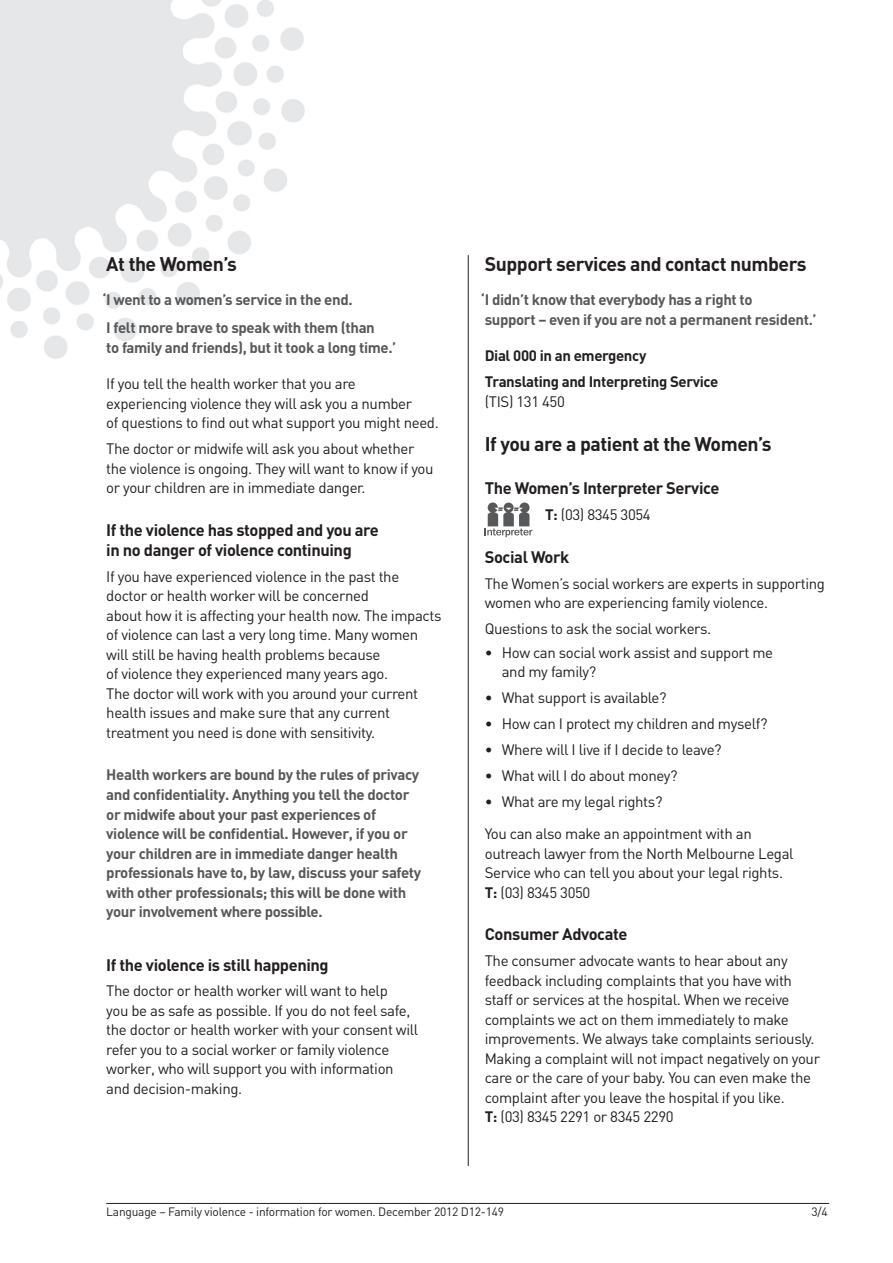
<style>
.page{position:relative;width:893px;height:1263px;background:#fff}
.page>*{position:absolute;margin:0;border:0;box-sizing:border-box;transform-origin:0 0}
.t1{font:700 19.5px "DIN";letter-spacing:-.025em;color:#231f20}
.t2{font:700 16.5px/19.5px "DIN";letter-spacing:-.025em;color:#231f20}
.t3{font:15px/19.5px "DIN";letter-spacing:-.025em;color:#231f20}
.t4{font:700 15px/19.5px "DIN";letter-spacing:-.025em;color:#57585a}
.t5{font:700 15px/25.8px "DIN";letter-spacing:-.025em;color:#231f20}
.t6{font:12px "DIN";letter-spacing:-.02em;color:#231f20}
.s1{font-weight:700}
</style>
<div class="page">
<hr style="left:106px;top:1203px;width:723px;height:1px;background:#231f20">
<img style="left:0;top:0;width:304px;height:359px">
<hr style="left:468px;top:255px;width:1px;height:911px;background:#231f20">
<svg style="left:485px;top:502px;width:47px;height:35px"></svg>
<h1 class="t1" style="left:106px;top:251px;width:132px">At the Women’s</h1>
<p class="t4" style="left:102px;top:285px;width:274px;line-height:28px">‘I went to a women’s service in the end.<br>I felt more brave to speak with them (than</p>
<p class="t4" style="left:106px;top:337px;width:292px">to family and friends), but it took a long time.’</p>
<p class="t3" style="left:106px;top:374px;width:334px">If you tell the health worker that you are experiencing violence they will ask you a number<br>of questions to find out what support you might need.</p>
<p class="t3" style="left:106px;top:439px;width:329px">The doctor or midwife will ask you about whether the violence is ongoing. They will want to know if you or your children are in immediate danger.</p>
<p class="t2" style="left:106px;top:520px;width:274px">If the violence has stopped and you are in no danger of violence continuing</p>
<p class="t3" style="left:106px;top:566px;width:337px">If you have experienced violence in the past the doctor or health worker will be concerned<br>about how it is affecting your health now. The impacts of violence can last a very long time. Many women will still be having health problems because<br>of violence they experienced many years ago.<br>The doctor will work with you around your current health issues and make sure that any current treatment you need is done with sensitivity.</p>
<p class="t4" style="left:106px;top:765px;width:316px">Health workers are bound by the rules of privacy and confidentiality. Anything you tell the doctor or midwife about your past experiences of violence will be confidential. However, if you or your children are in immediate danger health professionals have to, by law, discuss your safety with other professionals; this will be done with your involvement where possible.</p>
<p class="t2" style="left:106px;top:954px;width:224px">If the violence is still happening</p>
<p class="t3" style="left:106px;top:981px;width:314px">The doctor or health worker will want to help<br>you be as safe as possible. If you do not feel safe, the doctor or health worker with your consent will refer you to a social worker or family violence worker, who will support you with information and decision-making.</p>
<h1 class="t1" style="left:485px;top:251px;width:323px">Support services and contact numbers</h1>
<p class="t4" style="left:481px;top:290px;width:337px">‘I didn’t know that everybody has a right to<br>support – even if you are not a permanent resident.’</p>
<p class="t5" style="left:485px;top:343px;width:235px">Dial 000 in an emergency<br>Translating and Interpreting Service</p>
<p class="t3" style="left:485px;top:391px;width:82px">(TIS) 131 450</p>
<h1 class="t1" style="left:485px;top:431px;width:288px">If you are a patient at the Women’s</h1>
<p class="t2" style="left:485px;top:478px;width:236px">The Women’s Interpreter Service</p>
<p class="t3" style="left:545px;top:504px;width:107px"><span class="s1">T:</span> (03) 8345 3054</p>
<p class="t2" style="left:485px;top:546px;width:86px">Social Work</p>
<p class="t3" style="left:485px;top:573px;width:342px">The Women’s social workers are experts in supporting women who are experiencing family violence.</p>
<p class="t3" style="left:485px;top:619px;width:228px">Questions to ask the social workers.</p>
<p class="t3" style="left:502px;top:642px;width:273px;text-indent:-17px">• How can social work assist and support me and my family?</p>
<p class="t3" style="left:485px;top:688px;width:183px">• What support is available?</p>
<p class="t3" style="left:485px;top:714px;width:284px">• How can I protect my children and myself?</p>
<p class="t3" style="left:485px;top:739px;width:238px">• Where will I live if I decide to leave?</p>
<p class="t3" style="left:485px;top:765px;width:194px">• What will I do about money?</p>
<p class="t3" style="left:485px;top:785px;width:269px;line-height:32.2px">• What are my legal rights?<br>You can also make an appointment with an</p>
<p class="t3" style="left:485px;top:843px;width:310px">outreach lawyer from the North Melbourne Legal<br>Service who can tell you about your legal rights.<br><span class="s1">T:</span> (03) 8345 3050</p>
<p class="t2" style="left:485px;top:924px;width:144px">Consumer Advocate</p>
<p class="t3" style="left:485px;top:951px;width:337px">The consumer advocate wants to hear about any feedback including complaints that you have with staff or services at the hospital. When we receive complaints we act on them immediately to make improvements. We always take complaints seriously.<br>Making a complaint will not impact negatively on your care or the care of your baby. You can even make the complaint after you leave the hospital if you like.<br><span class="s1">T:</span> (03) 8345 2291 or 8345 2290</p>
<p class="t6" style="left:106px;top:1204px;width:399px">Language – Family violence - information for women. December 2012 D12-149</p>
<p class="t6" style="left:811px;top:1204px;width:18px">3/4</p>
</div>
